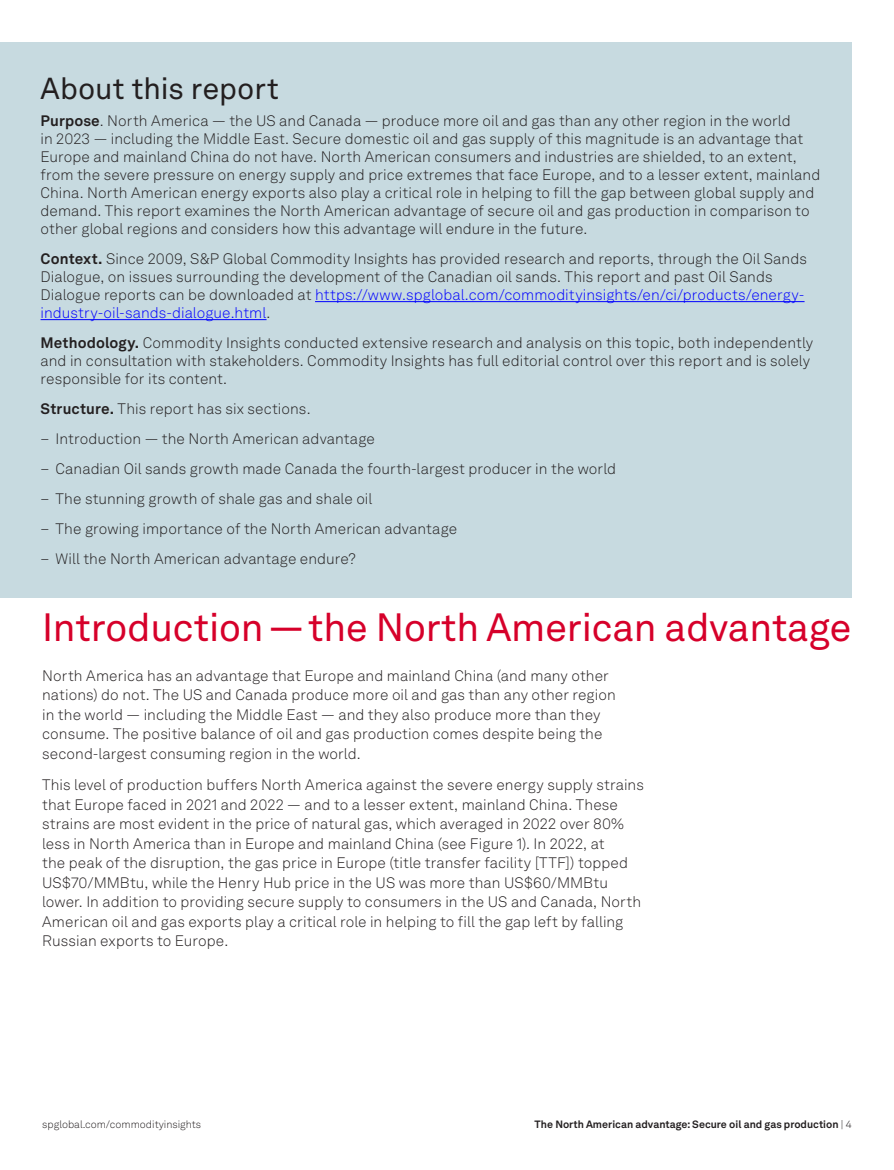
<style>
.page{position:relative;width:894px;height:1170px;background:#fff}
.page>*{position:absolute;margin:0;border:0;box-sizing:border-box;transform-origin:0 0}
.h_Heading_1_Span{font:39px "Akkurat LL";letter-spacing:-.01em;color:#d6002a}
.h_The_Take_Box_Heading{font:30px "Akkurat LL";letter-spacing:-.005em;color:#231f20}
.b_The_Take_Box_Normal_text{font:300 15px/18px "Akkurat LL";letter-spacing:.005em;color:#231f20}
.b_Normal_1_column{font:300 15px/19.5px "Akkurat LL";letter-spacing:.005em;color:#231f20}
.t1{font:700 10.5px "Akkurat LL";color:#231f20}
.t2{font:300 10.5px "Akkurat LL";color:#231f20}
.s1{font-weight:700}
.s2{color:#00f}
.s3{font-weight:300}
</style>
<div class="page">
<div style="left:0;top:42px;width:851px;height:555px;background:#c7dae0"></div>
<hr style="left:315px;top:301px;width:489px;height:1px;background:#00f">
<hr style="left:40px;top:319px;width:226px;height:1px;background:#00f">
<p class="h_The_Take_Box_Heading" style="left:40px;top:66px;width:240px">About this report</p>
<p class="b_The_Take_Box_Normal_text" style="left:40px;top:111px;width:781px"><span class="s1">Purpose</span>. North America — the US and Canada — produce more oil and gas than any other region in the world<br>in 2023 — including the Middle East. Secure domestic oil and gas supply of this magnitude is an advantage that Europe and mainland China do not have. North American consumers and industries are shielded, to an extent, from the severe pressure on energy supply and price extremes that face Europe, and to a lesser extent, mainland China. North American energy exports also play a critical role in helping to fill the gap between global supply and demand. This report examines the North American advantage of secure oil and gas production in comparison to other global regions and considers how this advantage will endure in the future.</p>
<p class="b_The_Take_Box_Normal_text" style="left:40px;top:249px;width:767px"><span class="s1">Context.</span> Since 2009, S&amp;P Global Commodity Insights has provided research and reports, through the Oil Sands Dialogue, on issues surrounding the development of the Canadian oil sands. This report and past Oil Sands Dialogue reports can be downloaded at <span class="s2">https://www.spglobal.com/commodityinsights/en/ci/products/energy&shy;industry-oil-sands-dialogue.html</span>.</p>
<p class="b_The_Take_Box_Normal_text" style="left:40px;top:333px;width:773px"><span class="s1">Methodology.</span> Commodity Insights conducted extensive research and analysis on this topic, both independently and in consultation with stakeholders. Commodity Insights has full editorial control over this report and is solely responsible for its content.</p>
<p class="b_The_Take_Box_Normal_text" style="left:40px;top:399px;width:271px"><span class="s1">Structure.</span> This report has six sections.</p>
<p class="b_The_Take_Box_Normal_text" style="left:40px;top:429px;width:336px">– Introduction — the North American advantage</p>
<p class="b_The_Take_Box_Normal_text" style="left:40px;top:459px;width:577px">– Canadian Oil sands growth made Canada the fourth-largest producer in the world</p>
<p class="b_The_Take_Box_Normal_text" style="left:40px;top:489px;width:333px">– The stunning growth of shale gas and shale oil</p>
<p class="b_The_Take_Box_Normal_text" style="left:40px;top:519px;width:418px">– The growing importance of the North American advantage</p>
<p class="b_The_Take_Box_Normal_text" style="left:40px;top:549px;width:317px">– Will the North American advantage endure?</p>
<p class="h_Heading_1_Span" style="left:42px;top:598px;width:810px">Introduction — the North American advantage</p>
<p class="b_Normal_1_column" style="left:42px;top:665px;width:575px">North America has an advantage that Europe and mainland China (and many other nations) do not. The US and Canada produce more oil and gas than any other region in the world — including the Middle East — and they also produce more than they consume. The positive balance of oil and gas production comes despite being the second-largest consuming region in the world.</p>
<p class="b_Normal_1_column" style="left:42px;top:774px;width:603px">This level of production buffers North America against the severe energy supply strains that Europe faced in 2021 and 2022 — and to a lesser extent, mainland China. These strains are most evident in the price of natural gas, which averaged in 2022 over 80% less in North America than in Europe and mainland China (see Figure 1). In 2022, at<br>the peak of the disruption, the gas price in Europe (title transfer facility [TTF]) topped US$70/MMBtu, while the Henry Hub price in the US was more than US$60/MMBtu lower. In addition to providing secure supply to consumers in the US and Canada, North American oil and gas exports play a critical role in helping to fill the gap left by falling Russian exports to Europe.</p>
<p class="t2" style="left:42px;top:1116px;width:160px">spglobal.com/commodityinsights</p>
<p class="t1" style="left:534px;top:1116px;width:318px">The North American advantage: Secure oil and gas production <span class="s3">| 4</span></p>
</div>
